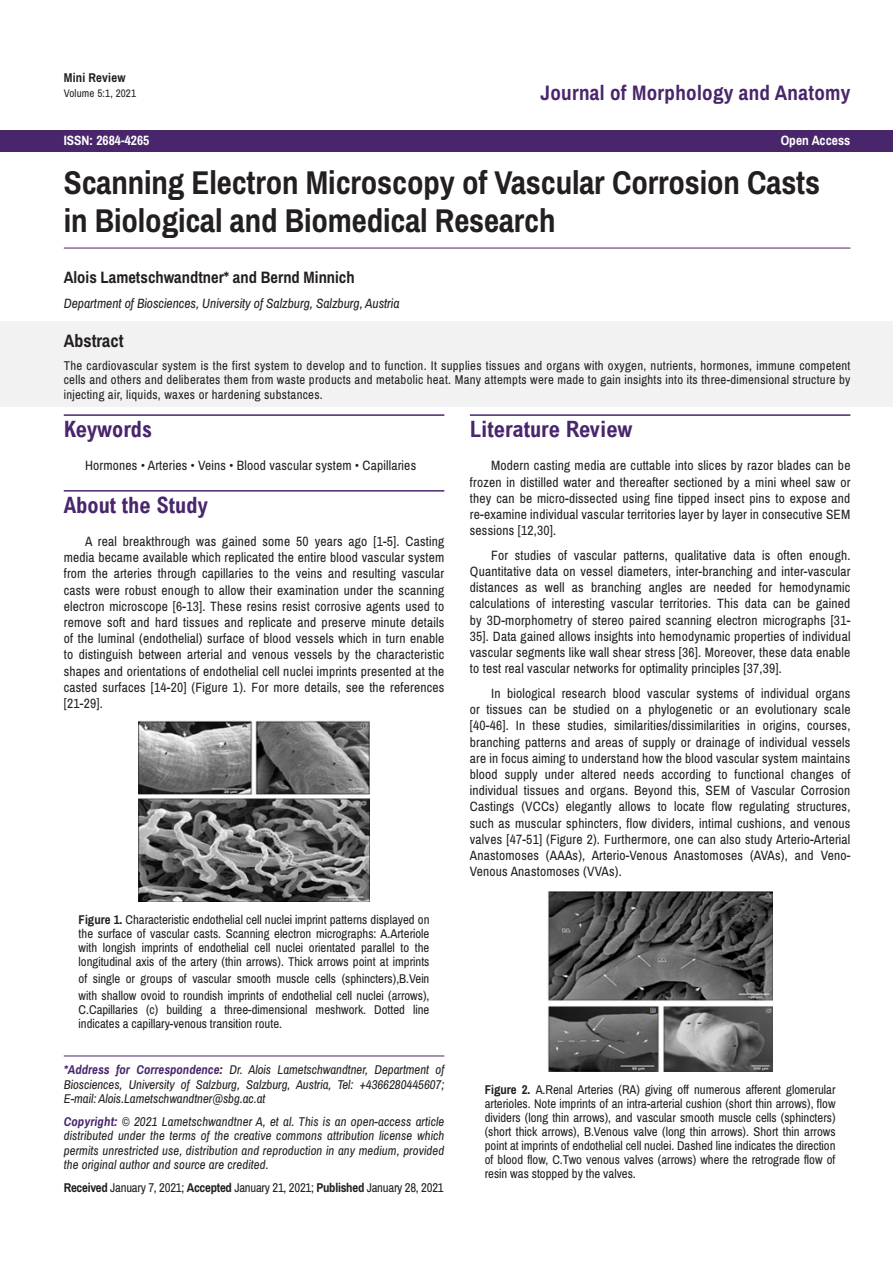
<style>
.page{position:relative;width:893px;height:1263px;background:#fff}
.page>*{position:absolute;margin:0;border:0;box-sizing:border-box;transform-origin:0 0}
.t1{font:700 33px/37.5px "Archivo Narrow";letter-spacing:-.005em;color:#231f20}
.Hedding{font:700 condensed 22.5px "Arial";color:#49266c}
.t2{font:700 21px "Archivo Narrow";letter-spacing:.015em;color:#49266c}
.t3{font:700 18px "Archivo Narrow";color:#231f20}
.t4{font:700 16.5px "Archivo Narrow";color:#231f20}
.t5{font:13.5px/16.2px "Archivo Narrow";letter-spacing:.015em;color:#231f20;text-align:justify}
.t6{font:italic 13.5px "Archivo Narrow";color:#231f20}
.t7{font:700 13.5px "Archivo Narrow";color:#fff}
.t8{font:12.75px/14.1px "Archivo Narrow";color:#231f20;text-align:justify}
.t9{font:italic 12.75px/14.4px "Archivo Narrow";letter-spacing:.005em;color:#231f20;text-align:justify}
.t10{font:12.75px "Archivo Narrow";letter-spacing:-.02em;color:#231f20}
.t11{font:700 12.75px "Archivo Narrow";letter-spacing:.015em;color:#231f20}
.t12{font:10.95px "Archivo Narrow";letter-spacing:.015em;color:#231f20}
.s1{font-weight:700}
.s2{font-weight:700;color:#48256c}
</style>
<div class="page">
<div style="left:0;top:130px;width:893px;height:21px;background:#49266c"></div>
<div style="left:0;top:321px;width:893px;height:86px;background:#f2f2f2"></div>
<hr style="left:64px;top:248px;width:786px;height:1px;background:#49266c">
<hr style="left:64px;top:1055px;width:380px;height:1px;background:#49266c">
<hr style="left:64px;top:414px;width:380px;height:2px;background:#49266c">
<hr style="left:64px;top:490px;width:380px;height:2px;background:#49266c">
<hr style="left:470px;top:414px;width:380px;height:2px;background:#49266c">
<img style="left:139px;top:721px;width:230px;height:180px">
<img style="left:548px;top:891px;width:225px;height:181px">
<p class="t11" style="left:64px;top:70px;width:63px">Mini Review</p>
<p class="t12" style="left:64px;top:86px;width:74px">Volume 5:1, 2021</p>
<h3 class="t2" style="left:541px;top:80px;width:311px">Journal of Morphology and Anatomy</h3>
<p class="t7" style="left:64px;top:133px;width:87px">ISSN: 2684-4265</p>
<p class="t7" style="left:781px;top:133px;width:71px">Open Access</p>
<p class="t1" style="left:64px;top:164px;width:758px">Scanning Electron Microscopy of Vascular Corrosion Casts in Biological and Biomedical Research</p>
<p class="t4" style="left:64px;top:267px;width:292px">Alois Lametschwandtner* and Bernd Minnich</p>
<p class="t6" style="left:64px;top:295px;width:337px">Department of Biosciences, University of Salzburg, Salzburg, Austria</p>
<p class="t3" style="left:64px;top:330px;width:61px">Abstract</p>
<p class="t8" style="left:64px;top:358px;width:788px">The cardiovascular system is the first system to develop and to function. It supplies tissues and organs with oxygen, nutrients, hormones, immune competent cells and others and deliberates them from waste products and metabolic heat. Many attempts were made to gain insights into its three-dimensional structure by injecting air, liquids, waxes or hardening substances.</p>
<p class="Hedding" style="left:64px;top:417px;width:90px">Keywords</p>
<p class="t5" style="left:85px;top:458px;width:333px">Hormones • Arteries • Veins • Blood vascular system • Capillaries</p>
<p class="Hedding" style="left:64px;top:492px;width:146px">About the Study</p>
<p class="t5" style="left:64px;top:533px;width:382px;text-indent:21px">A real breakthrough was gained some 50 years ago [1-5]. Casting media became available which replicated the entire blood vascular system from the arteries through capillaries to the veins and resulting vascular casts were robust enough to allow their examination under the scanning electron microscope [6-13]. These resins resist corrosive agents used to remove soft and hard tissues and replicate and preserve minute details of the luminal (endothelial) surface of blood vessels which in turn enable to distinguish between arterial and venous vessels by the characteristic shapes and orientations of endothelial cell nuclei imprints presented at the casted surfaces [14-20] (Figure 1). For more details, see the references [21-29].</p>
<p class="t8" style="left:79px;top:913px;width:352px"><span class="s1">Figure 1.</span> Characteristic endothelial cell nuclei imprint patterns displayed on the surface of vascular casts. Scanning electron micrographs: A.Arteriole with longish imprints of endothelial cell nuclei orientated parallel to the longitudinal axis of the artery (thin arrows). Thick arrows point at imprints</p>
<p class="t8" style="left:79px;top:970px;width:352px;line-height:17px">of single or groups of vascular smooth muscle cells (sphincters),B.Vein with shallow ovoid to roundish imprints of endothelial cell nuclei (arrows),</p>
<p class="t8" style="left:79px;top:1003px;width:352px">C.Capillaries (c) building a three-dimensional meshwork. Dotted line indicates a capillary-venous transition route.</p>
<p class="t9" style="left:64px;top:1063px;width:382px"><span class="s2">*Address for Correspondence</span><span class="s1">:</span> Dr. Alois Lametschwandtner, Department of Biosciences, University of Salzburg, Salzburg, Austria, Tel: +4366280445607; E-mail: Alois.Lametschwandtner@sbg.ac.at</p>
<p class="t9" style="left:64px;top:1114px;width:382px"><span class="s2">Copyright:</span> © 2021 Lametschwandtner A, et al. This is an open-access article distributed under the terms of the creative commons attribution license which permits unrestricted use, distribution and reproduction in any medium, provided the original author and source are credited.</p>
<p class="t10" style="left:64px;top:1180px;width:381px"><span class="s1">Received</span> January 7, 2021; <span class="s1">Accepted</span> January 21, 2021; <span class="s1">Published</span> January 28, 2021</p>
<p class="Hedding" style="left:470px;top:417px;width:164px">Literature Review</p>
<p class="t5" style="left:470px;top:458px;width:382px;text-indent:21px">Modern casting media are cuttable into slices by razor blades can be frozen in distilled water and thereafter sectioned by a mini wheel saw or they can be micro-dissected using fine tipped insect pins to expose and re-examine individual vascular territories layer by layer in consecutive SEM sessions [12,30].</p>
<p class="t5" style="left:470px;top:547px;width:382px;text-indent:21px">For studies of vascular patterns, qualitative data is often enough.<br>Quantitative data on vessel diameters, inter-branching and inter-vascular distances as well as branching angles are needed for hemodynamic calculations of interesting vascular territories. This data can be gained by 3D-morphometry of stereo paired scanning electron micrographs [31- 35]. Data gained allows insights into hemodynamic properties of individual vascular segments like wall shear stress [36]. Moreover, these data enable to test real vascular networks for optimality principles [37,39].</p>
<p class="t5" style="left:470px;top:685px;width:382px;text-indent:21px">In biological research blood vascular systems of individual organs or tissues can be studied on a phylogenetic or an evolutionary scale [40-46]. In these studies, similarities/dissimilarities in origins, courses, branching patterns and areas of supply or drainage of individual vessels are in focus aiming to understand how the blood vascular system maintains blood supply under altered needs according to functional changes of individual tissues and organs. Beyond this, SEM of Vascular Corrosion Castings (VCCs) elegantly allows to locate flow regulating structures, such as muscular sphincters, flow dividers, intimal cushions, and venous valves [47-51] (Figure 2). Furthermore, one can also study Arterio-Arterial Anastomoses (AAAs), Arterio-Venous Anastomoses (AVAs), and Veno-Venous Anastomoses (VVAs).</p>
<p class="t8" style="left:485px;top:1083px;width:352px"><span class="s1">Figure 2.</span> A.Renal Arteries (RA) giving off numerous afferent glomerular arterioles. Note imprints of an intra-arterial cushion (short thin arrows), flow dividers (long thin arrows), and vascular smooth muscle cells (sphincters) (short thick arrows), B.Venous valve (long thin arrows). Short thin arrows point at imprints of endothelial cell nuclei. Dashed line indicates the direction of blood flow, C.Two venous valves (arrows) where the retrograde flow of resin was stopped by the valves.</p>
</div>
